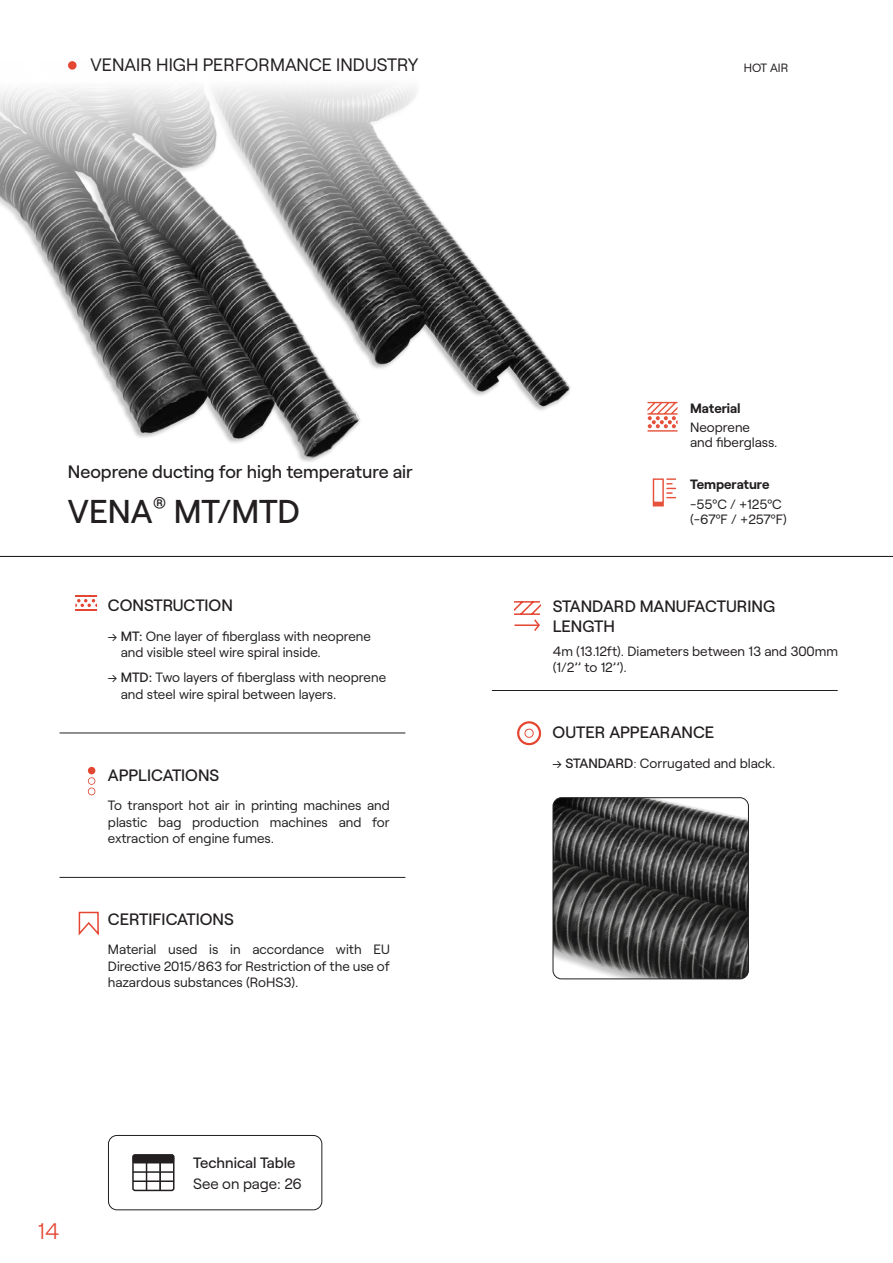
<style>
.page{position:relative;width:893px;height:1263px;background:#fff}
.page>*{position:absolute;margin:0;border:0;box-sizing:border-box;transform-origin:0 0}
.t1{font:500 33px "Roobert";color:#231f20}
.t2{font:300 22.5px "Roobert";color:#e44631}
.t3{font:500 18px "Roobert";color:#231f20}
.t4{font:18px "Roobert";color:#231f20}
.t5{font:500 16.5px "Roobert";color:#231f20}
.t6{font:500 15px "Roobert";color:#231f20}
.t7{font:15px "Roobert";color:#231f20}
.t8{font:13.5px/16.5px "Roobert";color:#231f20}
.t9{font:700 13.5px "Roobert";color:#231f20}
.t10{font:12px "Roobert";color:#231f20}
.s1{font-weight:500}
.s2{font-weight:300}
</style>
<div class="page">
<img style="left:553px;top:798px;width:195px;height:181px">
<div style="left:553px;top:797px;width:196px;height:182px;border:1px solid #231f20;border-radius:9px"></div>
<hr style="left:60px;top:733px;width:345px;height:1px;background:#231f20">
<hr style="left:492px;top:690px;width:346px;height:1px;background:#231f20">
<hr style="left:60px;top:877px;width:345px;height:1px;background:#231f20">
<hr style="left:0;top:556px;width:893px;height:1px;background:#231f20">
<div style="left:108px;top:1135px;width:214px;height:75px;border:1px solid #231f20;border-radius:9px"></div>
<div style="left:132px;top:1154px;width:43px;height:37px;border:2px solid #231f20;border-radius:2px"></div>
<svg style="left:146px;top:1163px;width:1px;height:28px"></svg>
<hr style="left:159px;top:1162px;width:2px;height:29px;background:#231f20">
<hr style="left:133px;top:1171px;width:41px;height:2px;background:#231f20">
<hr style="left:133px;top:1162px;width:41px;height:1px;background:#231f20">
<hr style="left:133px;top:1180px;width:41px;height:2px;background:#231f20">
<div style="left:133px;top:1154px;width:41px;height:9px;background:#231f20;border-radius:2px"></div>
<img style="left:0;top:86px;width:571px;height:376px">
<div style="left:68px;top:61px;width:9px;height:9px;background:#e44631;border-radius:50%"></div>
<svg style="left:647px;top:402px;width:31px;height:30px"></svg>
<svg style="left:653px;top:478px;width:23px;height:28px"></svg>
<svg style="left:75px;top:599px;width:22px;height:8px"></svg>
<hr style="left:75px;top:609px;width:22px;height:2px;background:#e44631">
<hr style="left:75px;top:595px;width:22px;height:2px;background:#e44631">
<div style="left:88px;top:767px;width:7px;height:7px;background:#e44631;border-radius:50%"></div>
<svg style="left:88px;top:777px;width:7px;height:18px"></svg>
<svg style="left:78px;top:911px;width:21px;height:25px"></svg>
<svg style="left:514px;top:601px;width:27px;height:30px"></svg>
<svg style="left:517px;top:721px;width:25px;height:25px"></svg>
<p class="t4" style="left:91px;top:51px;width:329px">VENAIR HIGH PERFORMANCE INDUSTRY</p>
<p class="t10" style="left:744px;top:58px;width:46px">HOT AIR</p>
<p class="t3" style="left:68px;top:458px;width:346px">Neoprene ducting for high temperature air</p>
<p class="t1" style="left:68px;top:486px;width:234px">VENA<sup>®</sup> MT/MTD</p>
<p class="t5" style="left:108px;top:593px;width:126px">CONSTRUCTION</p>
<p class="t8" style="left:121px;top:626px;width:252px;text-indent:-13px">→ <span class="s1">MT:</span> One layer of fiberglass with neoprene and visible steel wire spiral inside.</p>
<p class="t8" style="left:121px;top:668px;width:267px;text-indent:-13px">→ <span class="s1">MTD:</span> Two layers of fiberglass with neoprene and steel wire spiral between layers.</p>
<p class="t5" style="left:108px;top:762px;width:113px">APPLICATIONS</p>
<p class="t8" style="left:108px;top:796px;width:283px;text-align:justify">To transport hot air in printing machines and plastic bag production machines and for extraction of engine fumes.</p>
<p class="t5" style="left:108px;top:907px;width:127px">CERTIFICATIONS</p>
<p class="t8" style="left:108px;top:940px;width:283px;text-align:justify">Material used is in accordance with EU Directive 2015/863 for Restriction of the use of hazardous substances (RoHS3).</p>
<p class="t2" style="left:38px;top:1214px;width:23px">14</p>
<p class="t6" style="left:193px;top:1151px;width:104px">Technical Table</p>
<p class="t7" style="left:193px;top:1172px;width:110px">See on page: 26</p>
<p class="t9" style="left:690px;top:398px;width:52px">Material</p>
<p class="t8" style="left:690px;top:419px;width:89px;line-height:15px">Neoprene<br>and fiberglass.</p>
<p class="t9" style="left:690px;top:474px;width:81px">Temperature</p>
<p class="t8" style="left:690px;top:495px;width:93px">-55ºC / +125ºC</p>
<p class="t8" style="left:690px;top:510px;width:98px">(-67ºF / +257ºF)</p>
<p class="t5" style="left:553px;top:594px;width:224px">STANDARD MANUFACTURING</p>
<p class="t5" style="left:553px;top:614px;width:64px">LENGTH</p>
<p class="t8" style="left:553px;top:641px;width:287px">4m (13.12ft). Diameters between 13 and 300mm</p>
<p class="t8" style="left:553px;top:658px;width:76px">(1/2’’ to 12’’).</p>
<p class="t5" style="left:553px;top:720px;width:163px">OUTER APPEARANCE</p>
<p class="t8" style="left:553px;top:753px;width:224px">→ <span class="s1">STANDARD</span><span class="s2">:</span> Corrugated and black.</p>
</div>
